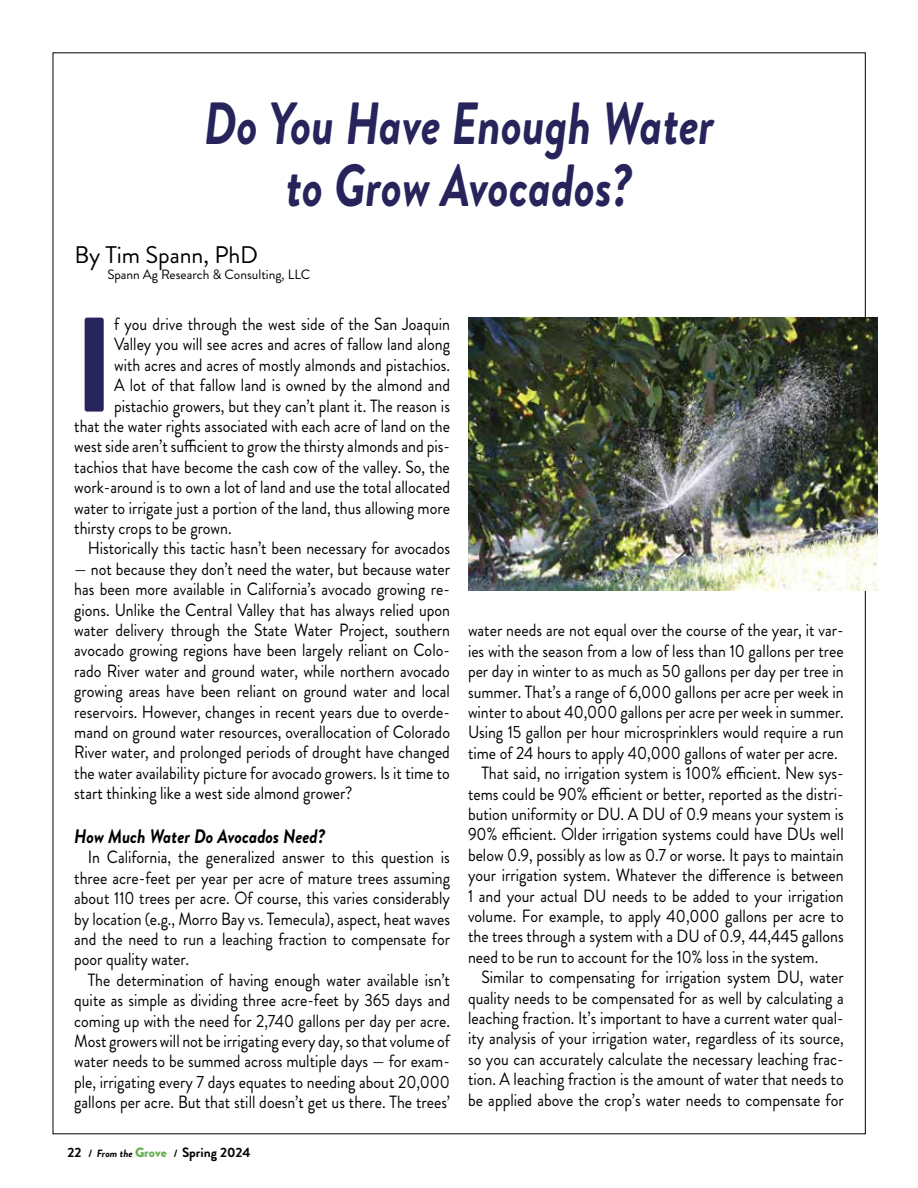
<style>
.page{position:relative;width:918px;height:1188px;background:#fff}
.page>*{position:absolute;margin:0;border:0;box-sizing:border-box;transform-origin:0 0}
.t1{font:900 134.25px "Brandon Grotesque";color:#27235b;scale:.9 1}
.t2{font:italic 700 59.4px/61.5px "Brandon Grotesque";color:#27235b;text-align:center;scale:.82 1}
.t3{font:24px "Brandon Grotesque";letter-spacing:-.01em;color:#000}
.t4{font:italic 700 19.5px "Brandon Grotesque";color:#000;scale:.9 1}
.t5{font:17.7px/20.4px "Brandon Grotesque";color:#000;text-align:justify;scale:.9 1}
.t6{font:13.5px "Brandon Grotesque";color:#000}
.t7{font:700 13.5px "Brandon Grotesque";color:#000}
.s1{font-size:10.5px}
.s2{font-style:italic;font-size:10.5px}
.s3{font-weight:900;color:#66af53}
</style>
<div class="page">
<img style="left:468px;top:318px;width:410px;height:273px">
<h2 class="t2" style="left:204px;top:94px;width:624px">Do You Have Enough Water to Grow Avocados?</h2>
<h3 class="t3" style="left:74px;top:238px;width:185px">By Tim Spann, PhD</h3>
<p class="t6" style="left:107px;top:265px;width:205px">Spann Ag Research &amp; Consulting, LLC</p>
<h1 class="t1" style="left:74px;top:270px;width:46px">I</h1>
<p class="t5" style="left:114px;top:314px;width:375px">f you drive through the west side of the San Joaquin</p>
<p class="t5" style="left:114px;top:334px;width:375px">Valley you will see acres and acres of fallow land along</p>
<p class="t5" style="left:114px;top:355px;width:375px">with acres and acres of mostly almonds and pistachios.</p>
<p class="t5" style="left:114px;top:375px;width:375px">A lot of that fallow land is owned by the almond and</p>
<p class="t5" style="left:114px;top:396px;width:375px">pistachio growers, but they can’t plant it. The reason is</p>
<p class="t5" style="left:74px;top:416px;width:419px">that the water rights associated with each acre of land on the</p>
<p class="t5" style="left:74px;top:436px;width:419px">west side aren’t sufficient to grow the thirsty almonds and pis-</p>
<p class="t5" style="left:74px;top:457px;width:419px">tachios that have become the cash cow of the valley. So, the</p>
<p class="t5" style="left:74px;top:477px;width:419px">work-around is to own a lot of land and use the total allocated</p>
<p class="t5" style="left:74px;top:498px;width:419px">water to irrigate just a portion of the land, thus allowing more</p>
<p class="t5" style="left:74px;top:518px;width:176px">thirsty crops to be grown.</p>
<p class="t5" style="left:88px;top:538px;width:404px">Historically this tactic hasn’t been necessary for avocados</p>
<p class="t5" style="left:74px;top:559px;width:419px">— not because they don’t need the water, but because water has been more available in California’s avocado growing re&shy;gions. Unlike the Central Valley that has always relied upon water delivery through the State Water Project, southern avocado growing regions have been largely reliant on Colo&shy;rado River water and ground water, while northern avocado growing areas have been reliant on ground water and local reservoirs. However, changes in recent years due to overde&shy;mand on ground water resources, overallocation of Colorado River water, and prolonged periods of drought have changed the water availability picture for avocado growers. Is it time to start thinking like a west side almond grower?</p>
<p class="t4" style="left:74px;top:822px;width:280px">How Much Water Do Avocados Need?</p>
<p class="t5" style="left:74px;top:847px;width:419px;text-indent:13px">In California, the generalized answer to this question is three acre-feet per year per acre of mature trees assuming about 110 trees per acre. Of course, this varies considerably by location (e.g., Morro Bay vs. Temecula), aspect, heat waves and the need to run a leaching fraction to compensate for poor quality water.</p>
<p class="t5" style="left:74px;top:970px;width:419px;text-indent:14px">The determination of having enough water available isn’t quite as simple as dividing three acre-feet by 365 days and coming up with the need for 2,740 gallons per day per acre.<br>Most growers will not be irrigating every day, so that volume of water needs to be summed across multiple days — for exam&shy;ple, irrigating every 7 days equates to needing about 20,000 gallons per acre. But that still doesn’t get us there. The trees’</p>
<p class="t7" style="left:68px;top:1143px;width:184px">22 <span class="s1">/</span> <span class="s2">From the</span> <span class="s3">Grove</span> <span class="s1">/</span> Spring 2024</p>
<p class="t5" style="left:468px;top:620px;width:419px">water needs are not equal over the course of the year, it var-</p>
<p class="t5" style="left:468px;top:641px;width:419px">ies with the season from a low of less than 10 gallons per tree</p>
<p class="t5" style="left:468px;top:661px;width:419px">per day in winter to as much as 50 gallons per day per tree in</p>
<p class="t5" style="left:468px;top:682px;width:419px">summer. That’s a range of 6,000 gallons per acre per week in</p>
<p class="t5" style="left:468px;top:702px;width:419px">winter to about 40,000 gallons per acre per week in summer.</p>
<p class="t5" style="left:468px;top:722px;width:419px">Using 15 gallon per hour microsprinklers would require a run</p>
<p class="t5" style="left:468px;top:743px;width:412px">time of 24 hours to apply 40,000 gallons of water per acre.</p>
<p class="t5" style="left:481px;top:763px;width:404px">That said, no irrigation system is 100% efficient. New sys-</p>
<p class="t5" style="left:468px;top:784px;width:419px">tems could be 90% efficient or better, reported as the distri-</p>
<p class="t5" style="left:468px;top:804px;width:419px">bution uniformity or DU. A DU of 0.9 means your system is</p>
<p class="t5" style="left:468px;top:824px;width:419px">90% efficient. Older irrigation systems could have DUs well</p>
<p class="t5" style="left:468px;top:845px;width:419px">below 0.9, possibly as low as 0.7 or worse. It pays to maintain</p>
<p class="t5" style="left:468px;top:865px;width:419px">your irrigation system. Whatever the difference is between</p>
<p class="t5" style="left:468px;top:886px;width:419px">1 and your actual DU needs to be added to your irrigation</p>
<p class="t5" style="left:468px;top:906px;width:419px">volume. For example, to apply 40,000 gallons per acre to</p>
<p class="t5" style="left:468px;top:926px;width:419px">the trees through a system with a DU of 0.9, 44,445 gallons</p>
<p class="t5" style="left:468px;top:947px;width:391px">need to be run to account for the 10% loss in the system.</p>
<p class="t5" style="left:481px;top:967px;width:404px">Similar to compensating for irrigation system DU, water</p>
<p class="t5" style="left:468px;top:988px;width:419px">quality needs to be compensated for as well by calculating a</p>
<p class="t5" style="left:468px;top:1008px;width:419px">leaching fraction. It’s important to have a current water qual-</p>
<p class="t5" style="left:468px;top:1028px;width:419px">ity analysis of your irrigation water, regardless of its source,</p>
<p class="t5" style="left:468px;top:1049px;width:419px">so you can accurately calculate the necessary leaching frac-</p>
<p class="t5" style="left:468px;top:1069px;width:419px">tion. A leaching fraction is the amount of water that needs to</p>
<p class="t5" style="left:468px;top:1090px;width:419px">be applied above the crop’s water needs to compensate for</p>
</div>
